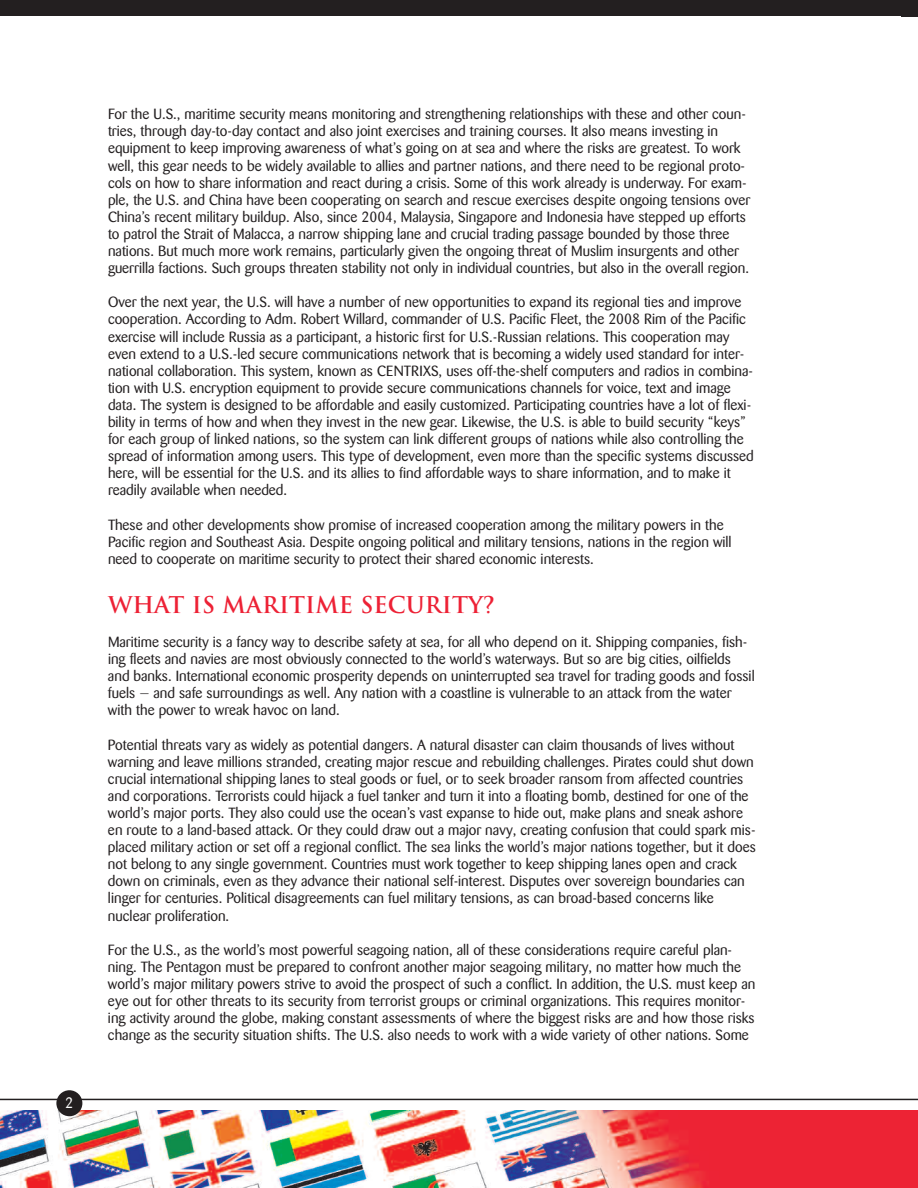
<style>
.page{position:relative;width:918px;height:1188px;background:#fff}
.page>*{position:absolute;margin:0;border:0;box-sizing:border-box;transform-origin:0 0}
.t1{font:700 22.5px "Trajan";color:#ed2135}
.t2{font:15px "Barmeno";color:#fff}
.t3{font:14.7px/17.1px "Barmeno";color:#231f20}
</style>
<div class="page">
<img style="left:0;top:1110px;width:918px;height:78px">
<div style="left:0;top:0;width:918px;height:16px;background:#231f20"></div>
<hr style="left:0;top:1099px;width:918px;height:1px;background:#231f20">
<div style="left:56px;top:1090px;width:26px;height:26px;background:#231f20;border-radius:50%"></div>
<p class="t2" style="left:65px;top:1097px;width:10px">2</p>
<p class="t3" style="left:108px;top:107px;width:644px">For the U.S., maritime security means monitoring and strengthening relationships with these and other coun&shy;tries, through day-to-day contact and also joint exercises and training courses. It also means investing in equipment to keep improving awareness of what’s going on at sea and where the risks are greatest. To work well, this gear needs to be widely available to allies and partner nations, and there need to be regional proto&shy;cols on how to share information and react during a crisis. Some of this work already is underway. For exam&shy;ple, the U.S. and China have been cooperating on search and rescue exercises despite ongoing tensions over China’s recent military buildup. Also, since 2004, Malaysia, Singapore and Indonesia have stepped up efforts to patrol the Strait of Malacca, a narrow shipping lane and crucial trading passage bounded by those three nations. But much more work remains, particularly given the ongoing threat of Muslim insurgents and other guerrilla factions. Such groups threaten stability not only in individual countries, but also in the overall region.</p>
<p class="t3" style="left:108px;top:295px;width:647px">Over the next year, the U.S. will have a number of new opportunities to expand its regional ties and improve cooperation. According to Adm. Robert Willard, commander of U.S. Pacific Fleet, the 2008 Rim of the Pacific exercise will include Russia as a participant, a historic first for U.S.-Russian relations. This cooperation may even extend to a U.S.-led secure communications network that is becoming a widely used standard for inter&shy;national collaboration. This system, known as CENTRIXS, uses off-the-shelf computers and radios in combina&shy;tion with U.S. encryption equipment to provide secure communications channels for voice, text and image data. The system is designed to be affordable and easily customized. Participating countries have a lot of flexi&shy;bility in terms of how and when they invest in the new gear. Likewise, the U.S. is able to build security “keys” for each group of linked nations, so the system can link different groups of nations while also controlling the spread of information among users. This type of development, even more than the specific systems discussed here, will be essential for the U.S. and its allies to find affordable ways to share information, and to make it readily available when needed.</p>
<p class="t3" style="left:108px;top:517px;width:625px">These and other developments show promise of increased cooperation among the military powers in the<br>Pacific region and Southeast Asia. Despite ongoing political and military tensions, nations in the region will need to cooperate on maritime security to protect their shared economic interests.</p>
<h1 class="t1" style="left:108px;top:592px;width:389px">WHAT IS MARITIME SECURITY?</h1>
<p class="t3" style="left:108px;top:634px;width:648px">Maritime security is a fancy way to describe safety at sea, for all who depend on it. Shipping companies, fish&shy;ing fleets and navies are most obviously connected to the world’s waterways. But so are big cities, oilfields and banks. International economic prosperity depends on uninterrupted sea travel for trading goods and fossil fuels — and safe surroundings as well. Any nation with a coastline is vulnerable to an attack from the water with the power to wreak havoc on land.</p>
<p class="t3" style="left:108px;top:737px;width:649px">Potential threats vary as widely as potential dangers. A natural disaster can claim thousands of lives without warning and leave millions stranded, creating major rescue and rebuilding challenges. Pirates could shut down crucial international shipping lanes to steal goods or fuel, or to seek broader ransom from affected countries and corporations. Terrorists could hijack a fuel tanker and turn it into a floating bomb, destined for one of the world’s major ports. They also could use the ocean’s vast expanse to hide out, make plans and sneak ashore en route to a land-based attack. Or they could draw out a major navy, creating confusion that could spark mis&shy;placed military action or set off a regional conflict. The sea links the world’s major nations together, but it does not belong to any single government. Countries must work together to keep shipping lanes open and crack down on criminals, even as they advance their national self-interest. Disputes over sovereign boundaries can linger for centuries. Political disagreements can fuel military tensions, as can broad-based concerns like nuclear proliferation.</p>
<p class="t3" style="left:108px;top:942px;width:649px">For the U.S., as the world’s most powerful seagoing nation, all of these considerations require careful plan&shy;ning. The Pentagon must be prepared to confront another major seagoing military, no matter how much the world’s major military powers strive to avoid the prospect of such a conflict. In addition, the U.S. must keep an eye out for other threats to its security from terrorist groups or criminal organizations. This requires monitor&shy;ing activity around the globe, making constant assessments of where the biggest risks are and how those risks change as the security situation shifts. The U.S. also needs to work with a wide variety of other nations. Some</p>
</div>
